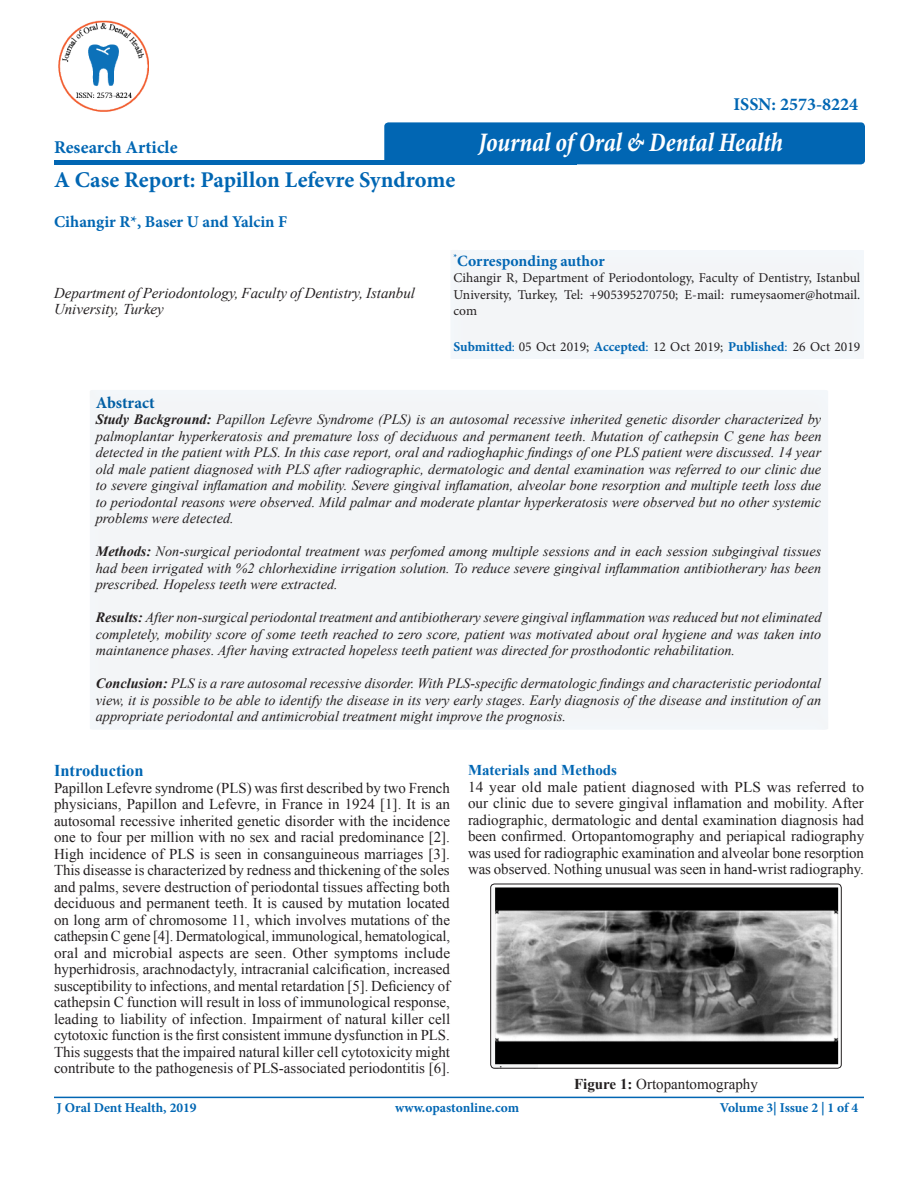
<style>
.page{position:relative;width:918px;height:1188px;background:#fff}
.page>*{position:absolute;margin:0;border:0;box-sizing:border-box;transform-origin:0 0}
.t1{font:italic 700 condensed 27px "Minion Pro";letter-spacing:-.005em;color:#fff;scale:.92 1}
.t2{font:700 22.5px "Minion Pro";color:#0166b3}
.t3{font:700 18px "Minion Pro";color:#0166b3}
.t4{font:700 16.5px "Minion Pro";color:#0166b3}
.t5{font:700 16.5px "Times New Roman";color:#0166b3}
.t6{font:700 16.5px "Minion Pro";color:#005ea4}
.t7{font:700 15.75px "Minion Pro";color:#0166b3}
.t8{font:15px/16.5px "Times New Roman";color:#231f20;text-align:justify}
.t9{font:italic 15px/16.5px "Times New Roman";color:#231f20}
.t10{font:700 15px "Times New Roman";color:#0166b3}
.t11{font:italic 14.25px/16.5px "Times New Roman";color:#231f20;text-align:justify}
.t12{font:13.5px/16.5px "Minion Pro";color:#231f20;text-align:justify}
.t13{font:700 13.5px "Minion Pro";color:#0166b3}
.s1{font-weight:700;color:#0166b3}
.s2{color:#0166b3}
.s3{font-weight:700}
</style>
<div class="page">
<svg style="left:54px;top:160px;width:332px;height:4px"></svg>
<hr style="left:54px;top:1097px;width:810px;height:1px;background:#0166b3">
<div style="left:446px;top:243px;width:420px;height:118px;background:#f3f5f7"></div>
<div style="left:384px;top:122px;width:481px;height:42px;background:#0166b3;border-radius:4px"></div>
<img style="left:58px;top:20px;width:90px;height:91px">
<div style="left:87px;top:384px;width:743px;height:347px;background:#f3f5f7"></div>
<img style="left:491px;top:884px;width:350px;height:184px">
<div style="left:490px;top:884px;width:352px;height:184px;border:1px solid #231f20;border-radius:4px"></div>
<p class="t3" style="left:54px;top:135px;width:125px">Research Article</p>
<p class="t2" style="left:54px;top:164px;width:403px">A Case Report: Papillon Lefevre Syndrome</p>
<p class="t4" style="left:54px;top:210px;width:235px">Cihangir R*, Baser U and Yalcin F</p>
<p class="t3" style="left:734px;top:92px;width:126px">ISSN: 2573-8224</p>
<p class="t1" style="left:478px;top:124px;width:333px">Journal of Oral &amp; Dental Health</p>
<p class="t9" style="left:54px;top:284px;width:363px">Department of Periodontology, Faculty of Dentistry, Istanbul<br>University, Turkey</p>
<p class="t7" style="left:454px;top:249px;width:153px"><sup>*</sup>Corresponding author</p>
<p class="t12" style="left:454px;top:270px;width:408px">Cihangir R, Department of Periodontology, Faculty of Dentistry, Istanbul University, Turkey, Tel: +905395270750; E-mail: rumeysaomer@hotmail. com</p>
<p class="t12" style="left:454px;top:339px;width:408px"><span class="s1">Submitted</span><span class="s2">:</span> 05 Oct 2019; <span class="s1">Accepted</span><span class="s2">:</span> 12 Oct 2019; <span class="s1">Published</span><span class="s2">:</span> 26 Oct 2019</p>
<p class="t6" style="left:96px;top:391px;width:60px">Abstract</p>
<p class="t11" style="left:96px;top:411px;width:727px"><span class="s3">Study Background:</span> Papillon Lefevre Syndrome (PLS) is an autosomal recessive inherited genetic disorder characterized by palmoplantar hyperkeratosis and premature loss of deciduous and permanent teeth. Mutation of cathepsin C gene has been detected in the patient with PLS. In this case report, oral and radioghaphic findings of one PLS patient were discussed. 14 year old male patient diagnosed with PLS after radiographic, dermatologic and dental examination was referred to our clinic due to severe gingival inflamation and mobility. Severe gingival inflamation, alveolar bone resorption and multiple teeth loss due to periodontal reasons were observed. Mild palmar and moderate plantar hyperkeratosis were observed but no other systemic problems were detected.</p>
<p class="t11" style="left:96px;top:543px;width:727px"><span class="s3">Methods:</span> Non-surgical periodontal treatment was perfomed among multiple sessions and in each session subgingival tissues had been irrigated with %2 chlorhexidine irrigation solution. To reduce severe gingival inflammation antibiotherary has been prescribed. Hopeless teeth were extracted.</p>
<p class="t11" style="left:96px;top:609px;width:727px"><span class="s3">Results:</span> After non-surgical periodontal treatment and antibiotherary severe gingival inflammation was reduced but not eliminated completely, mobility score of some teeth reached to zero score, patient was motivated about oral hygiene and was taken into maintanence phases. After having extracted hopeless teeth patient was directed for prosthodontic rehabilitation.</p>
<p class="t11" style="left:96px;top:675px;width:727px"><span class="s3">Conclusion:</span> PLS is a rare autosomal recessive disorder. With PLS-specific dermatologic findings and characteristic periodontal view, it is possible to be able to identify the disease in its very early stages. Early diagnosis of the disease and institution of an appropriate periodontal and antimicrobial treatment might improve the prognosis.</p>
<p class="t5" style="left:54px;top:759px;width:91px">Introduction</p>
<p class="t8" style="left:54px;top:779px;width:398px">Papillon Lefevre syndrome (PLS) was first described by two French physicians, Papillon and Lefevre, in France in 1924 [1]. It is an autosomal recessive inherited genetic disorder with the incidence one to four per million with no sex and racial predominance [2].<br>High incidence of PLS is seen in consanguineous marriages [3].<br>This diseasse is characterized by redness and thickening of the soles and palms, severe destruction of periodontal tissues affecting both deciduous and permanent teeth. It is caused by mutation located on long arm of chromosome 11, which involves mutations of the cathepsin C gene [4]. Dermatological, immunological, hematological, oral and microbial aspects are seen. Other symptoms include hyperhidrosis, arachnodactyly, intracranial calcification, increased susceptibility to infections, and mental retardation [5]. Deficiency of cathepsin C function will result in loss of immunological response, leading to liability of infection. Impairment of natural killer cell cytotoxic function is the first consistent immune dysfunction in PLS.<br>This suggests that the impaired natural killer cell cytotoxicity might contribute to the pathogenesis of PLS-associated periodontitis [6].</p>
<p class="t10" style="left:468px;top:760px;width:151px">Materials and Methods</p>
<p class="t8" style="left:468px;top:778px;width:398px">14 year old male patient diagnosed with PLS was referred to our clinic due to severe gingival inflamation and mobility. After radiographic, dermatologic and dental examination diagnosis had been confirmed. Ortopantomography and periapical radiography was used for radiographic examination and alveolar bone resorption was observed. Nothing unusual was seen in hand-wrist radiography.</p>
<p class="t8" style="left:574px;top:1075px;width:185px"><span class="s3">Figure 1:</span> Ortopantomography</p>
<p class="t13" style="left:57px;top:1098px;width:141px">J Oral Dent Health, 2019</p>
<p class="t13" style="left:395px;top:1098px;width:126px">www.opastonline.com</p>
<p class="t13" style="left:720px;top:1098px;width:140px">Volume 3| Issue 2 | 1 of 4</p>
</div>
